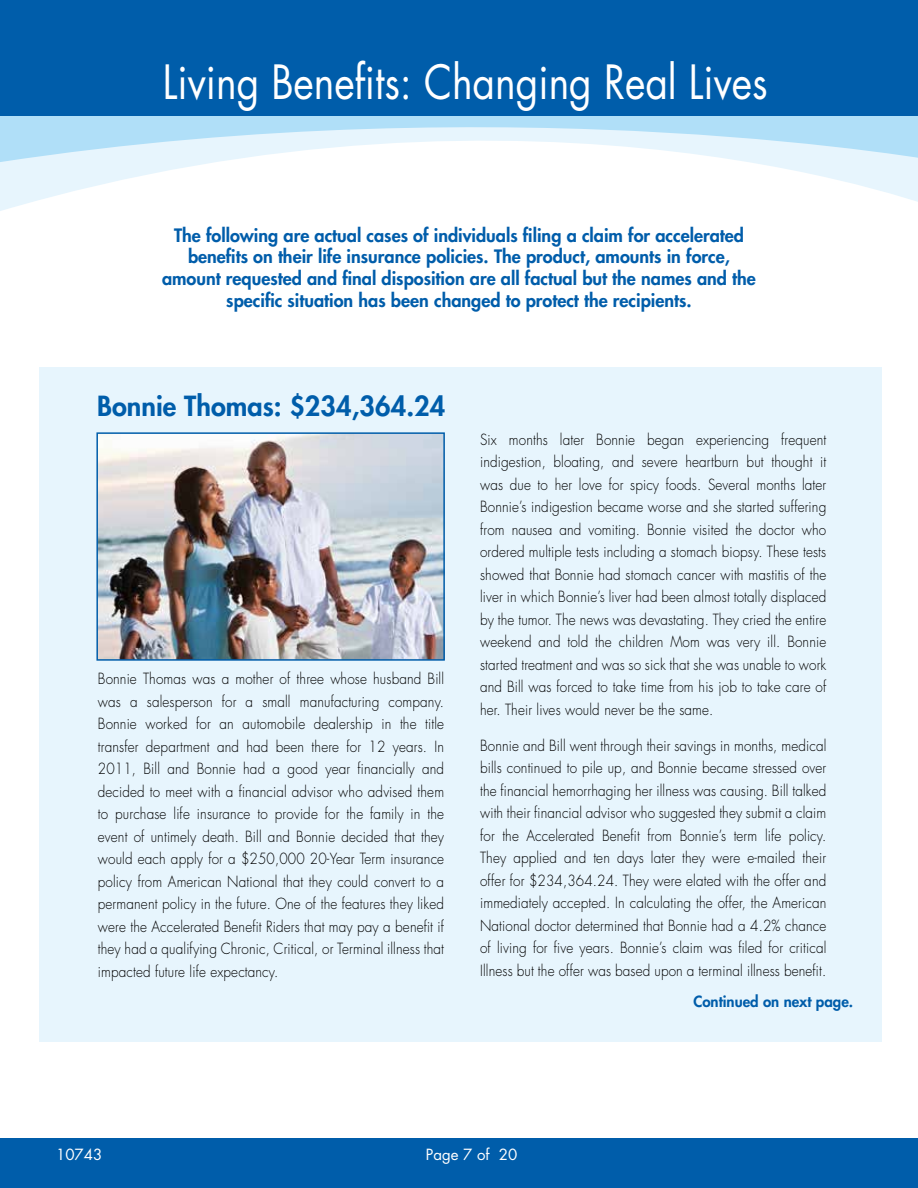
<style>
.page{position:relative;width:918px;height:1188px;background:#fff}
.page>*{position:absolute;margin:0;border:0;box-sizing:border-box;transform-origin:0 0}
.t1{font:45.9px "Futura";color:#fff;scale:.85 1}
.t2{font:800 27px "Futura";color:#005daa}
.t3{font:800 18px/21.6px "Futura";color:#005daa;text-align:center}
.t4{font:300 15px/22.5px "Futura";letter-spacing:.01em;color:#000;text-align:justify;scale:.9 1}
.t5{font:800 15px "Futura";color:#005daa}
.t6{font:15px "Futura";color:#fff}
</style>
<div class="page">
<div style="left:0;top:1139px;width:918px;height:49px;background:#005daa"></div>
<div style="left:40px;top:367px;width:842px;height:675px;background:#e7f5fd"></div>
<svg style="left:0;top:162px;width:918px;height:49px"></svg>
<svg style="left:0;top:115px;width:918px;height:47px"></svg>
<div style="left:0;top:0;width:918px;height:115px;background:#005daa"></div>
<img style="left:99px;top:435px;width:343px;height:223px">
<div style="left:96px;top:432px;width:349px;height:229px;border:2px solid #005daa"></div>
<h1 class="t1" style="left:163px;top:53px;width:713px">Living Benefits: Changing Real Lives</h1>
<p class="t3" style="left:162px;top:224px;width:595px">The following are actual cases of individuals filing a claim for accelerated benefits on their life insurance policies. The product, amounts in force, amount requested and final disposition are all factual but the names and the specific situation has been changed to protect the recipients.</p>
<h2 class="t2" style="left:97px;top:389px;width:350px">Bonnie Thomas: $234,364.24</h2>
<p class="t4" style="left:98px;top:668px;width:386px">Bonnie Thomas was a mother of three whose husband Bill was a salesperson for a small manufacturing company.<br>Bonnie worked for an automobile dealership in the title transfer department and had been there for 12 years. In 2011, Bill and Bonnie had a good year financially and decided to meet with a financial advisor who advised them to purchase life insurance to provide for the family in the event of untimely death. Bill and Bonnie decided that they would each apply for a $250,000 20-Year Term insurance policy from American National that they could convert to a permanent policy in the future. One of the features they liked were the Accelerated Benefit Riders that may pay a benefit if they had a qualifying Chronic, Critical, or Terminal illness that impacted future life expectancy.</p>
<p class="t4" style="left:480px;top:428px;width:386px">Six months later Bonnie began experiencing frequent indigestion, bloating, and severe heartburn but thought it was due to her love for spicy foods. Several months later Bonnie’s indigestion became worse and she started suffering from nausea and vomiting. Bonnie visited the doctor who ordered multiple tests including a stomach biopsy. These tests showed that Bonnie had stomach cancer with mastitis of the liver in which Bonnie’s liver had been almost totally displaced by the tumor. The news was devastating. They cried the entire weekend and told the children Mom was very ill. Bonnie started treatment and was so sick that she was unable to work and Bill was forced to take time from his job to take care of her. Their lives would never be the same.</p>
<p class="t4" style="left:480px;top:734px;width:386px">Bonnie and Bill went through their savings in months, medical bills continued to pile up, and Bonnie became stressed over the financial hemorrhaging her illness was causing. Bill talked with their financial advisor who suggested they submit a claim for the Accelerated Benefit from Bonnie’s term life policy.<br>They applied and ten days later they were e-mailed their offer for $234,364.24. They were elated with the offer and immediately accepted. In calculating the offer, the American National doctor determined that Bonnie had a 4.2% chance of living for five years. Bonnie’s claim was filed for critical Illness but the offer was based upon a terminal illness benefit.</p>
<p class="t5" style="left:693px;top:992px;width:161px">Continued on next page.</p>
<p class="t6" style="left:56px;top:1144px;width:48px">10743</p>
<p class="t6" style="left:426px;top:1144px;width:93px">Page 7 of 20</p>
</div>
